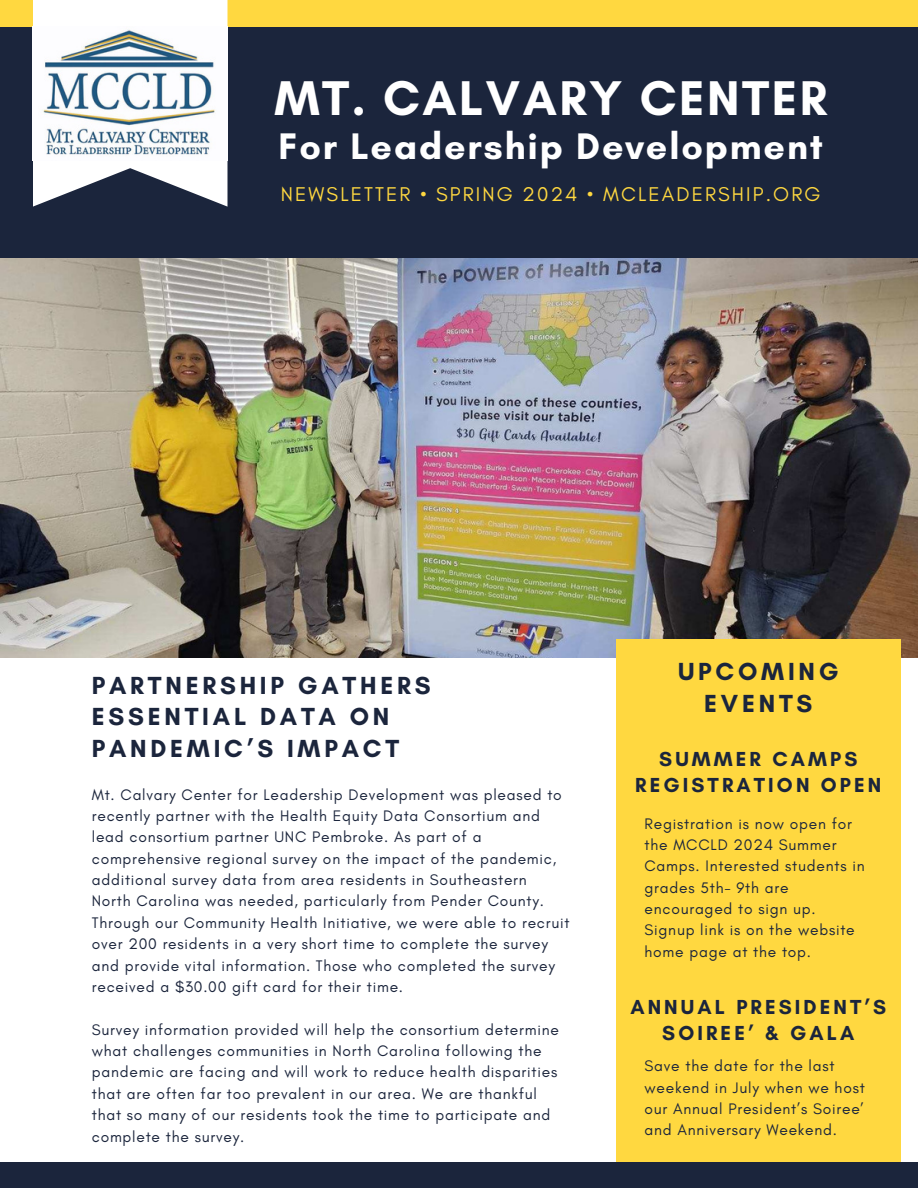
<style>
.page{position:relative;width:918px;height:1188px;background:#fff}
.page>*{position:absolute;margin:0;border:0;box-sizing:border-box;transform-origin:0 0}
.t1{font:700 49.65px "Glacial Indifference";letter-spacing:.05em;color:#fff}
.t2{font:700 37.65px "Glacial Indifference";letter-spacing:.05em;color:#fff}
.t3{font:700 25.2px/31.5px "Glacial Indifference";letter-spacing:.15em;color:#1b253c}
.t4{font:700 20.7px/25.8px "Glacial Indifference";letter-spacing:.15em;color:#1b253c;text-align:center}
.t5{font:20.25px "Glacial Indifference";letter-spacing:.105em;color:#ffd840}
.t6{font:15.6px/21.3px "Glacial Indifference";letter-spacing:.05em;color:#1b253c}
</style>
<div class="page">
<img style="left:0;top:258px;width:918px;height:400px">
<div style="left:0;top:25px;width:918px;height:233px;background:#1b253c"></div>
<div style="left:0;top:0;width:918px;height:26px;background:#ffd840"></div>
<div style="left:617px;top:808px;width:283px;height:380px;background:#ffd840"></div>
<div style="left:0;top:1162px;width:918px;height:26px;background:#1b253c"></div>
<svg style="left:33px;top:0;width:195px;height:207px"></svg>
<img style="left:33px;top:26px;width:195px;height:134px">
<div style="left:617px;top:639px;width:283px;height:412px;background:#ffd840"></div>
<h5 class="t1" style="left:274px;top:68px;width:554px">MT. CALVARY CENTER</h5>
<h3 class="t2" style="left:279px;top:123px;width:546px">For Leadership Development</h3>
<p class="t5" style="left:281px;top:182px;width:541px">NEWSLETTER • SPRING 2024 • MCLEADERSHIP.ORG</p>
<p class="t3" style="left:92px;top:669px;width:340px">PARTNERSHIP GATHERS<br>ESSENTIAL DATA ON<br>PANDEMIC’S IMPACT</p>
<p class="t6" style="left:92px;top:783px;width:472px">Mt. Calvary Center for Leadership Development was pleased to recently partner with the Health Equity Data Consortium and lead consortium partner UNC Pembroke. As part of a comprehensive regional survey on the impact of the pandemic, additional survey data from area residents in Southeastern North Carolina was needed, particularly from Pender County.</p>
<h1 class="t6" style="left:92px;top:912px;width:479px">Through our Community Health Initiative, we were able to recruit over 200 residents in a very short time to complete the survey and provide vital information. Those who completed the survey received a $30.00 gift card for their time.</h1>
<h2 class="t6" style="left:92px;top:1019px;width:469px">Survey information provided will help the consortium determine what challenges communities in North Carolina following the pandemic are facing and will work to reduce health disparities that are often far too prevalent in our area. We are thankful that so many of our residents took the time to participate and complete the survey.</h2>
<h4 class="t3" style="left:678px;top:656px;width:162px;text-align:center">UPCOMING<br>EVENTS</h4>
<h3 class="t4" style="left:635px;top:746px;width:248px">SUMMER CAMPS<br>REGISTRATION OPEN</h3>
<p class="t6" style="left:645px;top:812px;width:222px">Registration is now open for the MCCLD 2024 Summer<br>Camps. Interested students in grades 5th- 9th are encouraged to sign up.<br>Signup link is on the website home page at the top.</p>
<p class="t4" style="left:630px;top:994px;width:258px">ANNUAL PRESIDENT’S<br>SOIREE’ &amp; GALA</p>
<h4 class="t6" style="left:645px;top:1055px;width:222px">Save the date for the last weekend in July when we host our Annual President’s Soiree’ and Anniversary Weekend.</h4>
</div>
